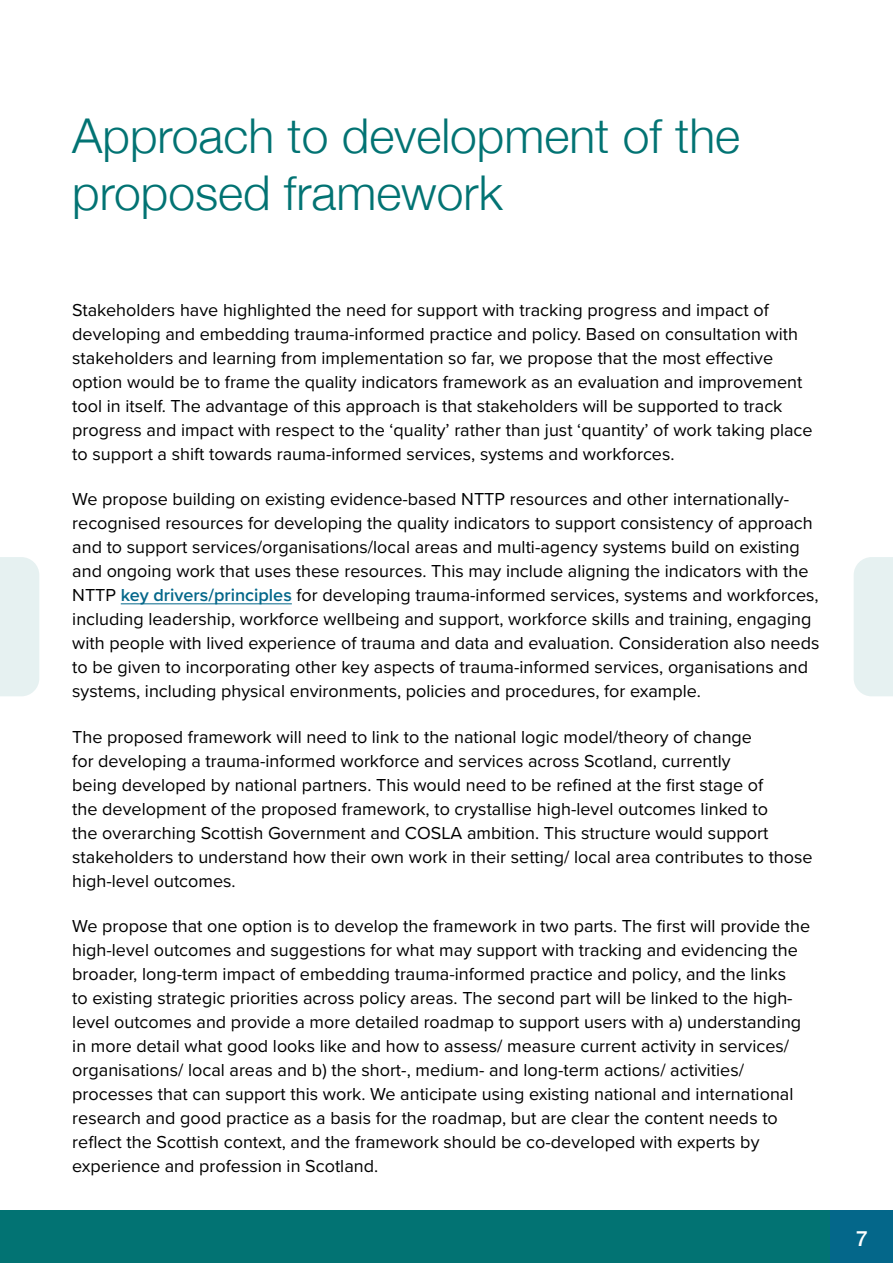
<style>
.page{position:relative;width:893px;height:1263px;background:#fff}
.page>*{position:absolute;margin:0;border:0;box-sizing:border-box;transform-origin:0 0}
.t1{font:300 48px/57.6px "Helvetica Neue";color:#027373}
.t2{font:500 21px "Helvetica Neue";color:#fff}
.body_text{font:18px/24px "Proxima Nova";color:#000}
.s1{font-weight:600;color:#04678a}
</style>
<div class="page">
<div style="left:0;top:1211px;width:831px;height:52px;background:#027373"></div>
<div style="left:831px;top:1211px;width:62px;height:52px;background:#04678a"></div>
<div style="left:0;top:557px;width:39px;height:139px;background:#e6f1f1"></div>
<div style="left:854px;top:557px;width:39px;height:139px;background:#e6f1f1"></div>
<hr style="left:121px;top:604px;width:171px;height:1px;background:#04678a">
<h2 class="t1" style="left:72px;top:103px;width:669px">Approach to development of the proposed framework</h2>
<p class="body_text" style="left:72px;top:297px;width:742px">Stakeholders have highlighted the need for support with tracking progress and impact of developing and embedding trauma-informed practice and policy. Based on consultation with stakeholders and learning from implementation so far, we propose that the most effective option would be to frame the quality indicators framework as an evaluation and improvement tool in itself. The advantage of this approach is that stakeholders will be supported to track progress and impact with respect to the ‘quality’ rather than just ‘quantity’ of work taking place to support a shift towards rauma-informed services, systems and workforces.</p>
<p class="body_text" style="left:72px;top:487px;width:749px">We propose building on existing evidence-based NTTP resources and other internationally&shy;recognised resources for developing the quality indicators to support consistency of approach and to support services/organisations/local areas and multi-agency systems build on existing and ongoing work that uses these resources. This may include aligning the indicators with the NTTP <span class="s1">key drivers/principles</span> for developing trauma-informed services, systems and workforces, including leadership, workforce wellbeing and support, workforce skills and training, engaging with people with lived experience of trauma and data and evaluation. Consideration also needs to be given to incorporating other key aspects of trauma-informed services, organisations and systems, including physical environments, policies and procedures, for example.</p>
<p class="body_text" style="left:72px;top:724px;width:742px">The proposed framework will need to link to the national logic model/theory of change<br>for developing a trauma-informed workforce and services across Scotland, currently<br>being developed by national partners. This would need to be refined at the first stage of<br>the development of the proposed framework, to crystallise high-level outcomes linked to<br>the overarching Scottish Government and COSLA ambition. This structure would support stakeholders to understand how their own work in their setting/ local area contributes to those high-level outcomes.</p>
<p class="body_text" style="left:72px;top:913px;width:739px">We propose that one option is to develop the framework in two parts. The first will provide the high-level outcomes and suggestions for what may support with tracking and evidencing the broader, long-term impact of embedding trauma-informed practice and policy, and the links<br>to existing strategic priorities across policy areas. The second part will be linked to the high&shy;level outcomes and provide a more detailed roadmap to support users with a) understanding in more detail what good looks like and how to assess/ measure current activity in services/ organisations/ local areas and b) the short-, medium- and long-term actions/ activities/ processes that can support this work. We anticipate using existing national and international research and good practice as a basis for the roadmap, but are clear the content needs to reflect the Scottish context, and the framework should be co-developed with experts by experience and profession in Scotland.</p>
<p class="t2" style="left:856px;top:1221px;width:13px">7</p>
</div>
